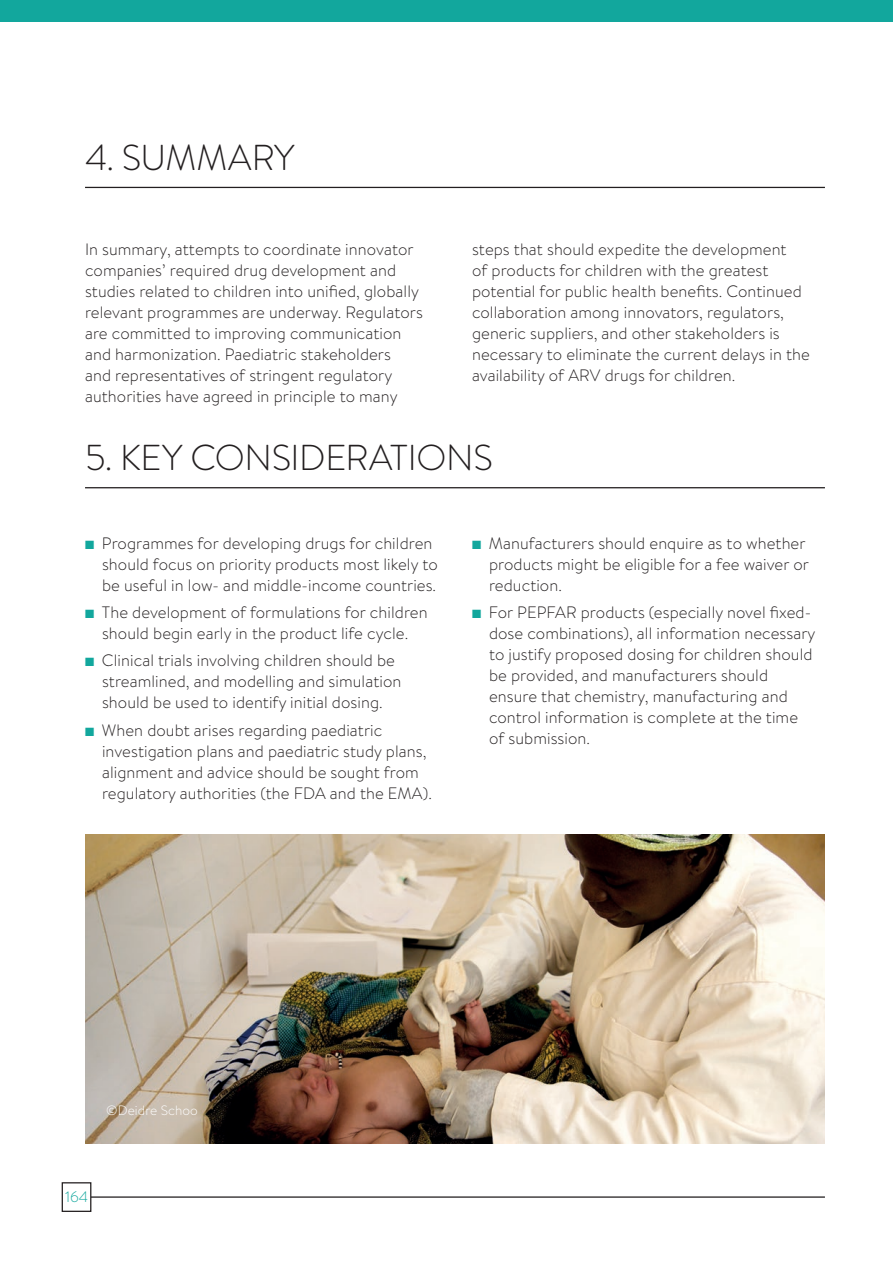
<style>
.page{position:relative;width:893px;height:1263px;background:#fff}
.page>*{position:absolute;margin:0;border:0;box-sizing:border-box;transform-origin:0 0}
.t1{font:300 36px "Brandon Text";letter-spacing:-.01em;color:#231f20}
.maintext{font:300 16.5px/21px "Brandon Text";letter-spacing:.005em;color:#231f20}
.t2{font:300 15px "Brandon Text";color:#12a79d}
.footnotes{font:300 13.5px "Brandon Text";letter-spacing:.005em;color:#fff}
.s1{color:#12a79d}
</style>
<div class="page">
<div style="left:0;top:0;width:893px;height:21px;background:#12a79d"></div>
<hr style="left:85px;top:187px;width:740px;height:1px;background:#231f20">
<hr style="left:85px;top:487px;width:740px;height:1px;background:#231f20">
<img style="left:85px;top:834px;width:740px;height:310px">
<hr style="left:85px;top:1196px;width:740px;height:2px;background:#231f20">
<div style="left:62px;top:1183px;width:29px;height:28px;background:#fff"></div>
<div style="left:62px;top:1182px;width:29px;height:30px;border:1px solid #231f20"></div>
<p class="t1" style="left:85px;top:133px;width:211px">4. SUMMARY</p>
<p class="maintext" style="left:85px;top:238px;width:339px">In summary, attempts to coordinate innovator companies’ required drug development and studies related to children into unified, globally relevant programmes are underway. Regulators are committed to improving communication and harmonization. Paediatric stakeholders<br>and representatives of stringent regulatory authorities have agreed in principle to many</p>
<p class="maintext" style="left:472px;top:238px;width:339px">steps that should expedite the development<br>of products for children with the greatest potential for public health benefits. Continued collaboration among innovators, regulators, generic suppliers, and other stakeholders is necessary to eliminate the current delays in the availability of ARV drugs for children.</p>
<p class="t1" style="left:85px;top:433px;width:409px">5. KEY CONSIDERATIONS</p>
<p class="maintext" style="left:102px;top:532px;width:337px;text-indent:-17px"><span class="s1">■</span> Programmes for developing drugs for children should focus on priority products most likely to be useful in low- and middle-income countries.</p>
<p class="maintext" style="left:85px;top:601px;width:344px;text-align:center"><span class="s1">■</span> The development of formulations for children should begin early in the product life cycle.</p>
<p class="maintext" style="left:102px;top:649px;width:301px;text-indent:-17px"><span class="s1">■</span> Clinical trials involving children should be streamlined, and modelling and simulation should be used to identify initial dosing.</p>
<p class="maintext" style="left:102px;top:719px;width:331px;text-indent:-17px"><span class="s1">■</span> When doubt arises regarding paediatric investigation plans and paediatric study plans, alignment and advice should be sought from regulatory authorities (the FDA and the EMA).</p>
<p class="maintext" style="left:489px;top:532px;width:321px;text-indent:-17px"><span class="s1">■</span> Manufacturers should enquire as to whether products might be eligible for a fee waiver or reduction.</p>
<p class="maintext" style="left:489px;top:601px;width:328px;text-indent:-17px"><span class="s1">■</span> For PEPFAR products (especially novel fixed&shy;dose combinations), all information necessary to justify proposed dosing for children should be provided, and manufacturers should ensure that chemistry, manufacturing and control information is complete at the time of submission.</p>
<p class="footnotes" style="left:106px;top:1101px;width:93px">©Deidre Schoo</p>
<p class="t2" style="left:65px;top:1187px;width:25px">164</p>
</div>
